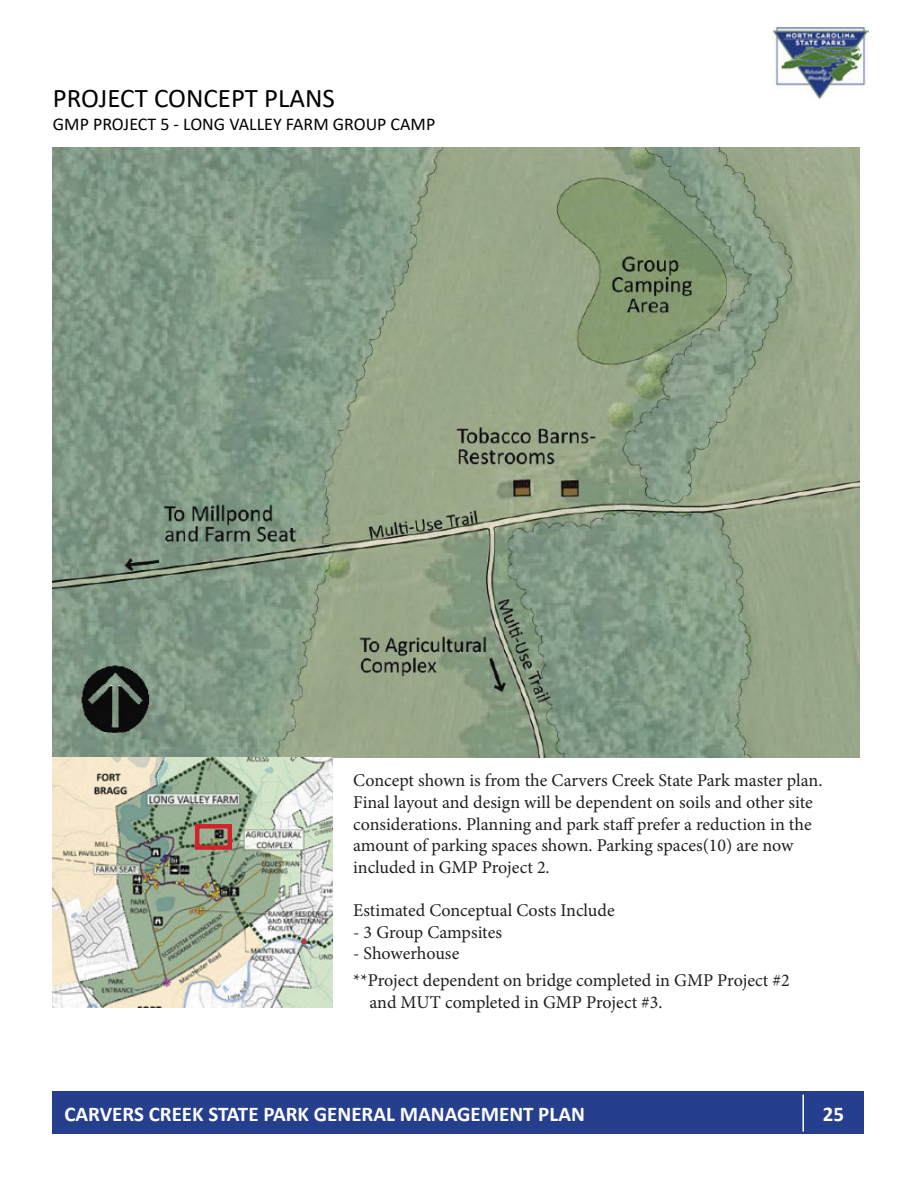
<style>
.page{position:relative;width:918px;height:1188px;background:#fff}
.page>*{position:absolute;margin:0;border:0;box-sizing:border-box;transform-origin:0 0}
.t1{font:27px "Calibri";color:#000}
.t2{font:700 21px "Calibri";color:#fff}
.t3{font:18px/21.6px "Minion Pro";letter-spacing:-.005em;color:#231f20}
.t4{font:18px "Calibri";color:#000}
</style>
<div class="page">
<img style="left:53px;top:147px;width:807px;height:610px">
<img style="left:53px;top:757px;width:280px;height:250px">
<div style="left:53px;top:1092px;width:811px;height:42px;background:#253f8e"></div>
<hr style="left:802px;top:1095px;width:2px;height:37px;background:#fff">
<img style="left:772px;top:27px;width:97px;height:72px">
<div style="left:195px;top:824px;width:37px;height:26px;border:4px solid #d1232a"></div>
<p class="t1" style="left:53px;top:79px;width:284px">PROJECT CONCEPT PLANS</p>
<p class="t4" style="left:53px;top:112px;width:384px">GMP PROJECT 5 - LONG VALLEY FARM GROUP CAMP</p>
<p class="t3" style="left:353px;top:770px;width:471px">Concept shown is from the Carvers Creek State Park master plan.<br>Final layout and design will be dependent on soils and other site considerations. Planning and park staff prefer a reduction in the amount of parking spaces shown. Parking spaces(10) are now included in GMP Project 2.</p>
<p class="t3" style="left:353px;top:900px;width:263px">Estimated Conceptual Costs Include</p>
<p class="t3" style="left:353px;top:921px;width:150px">- 3 Group Campsites</p>
<p class="t3" style="left:353px;top:943px;width:108px">- Showerhouse</p>
<p class="t3" style="left:370px;top:970px;width:422px;text-indent:-16px">**Project dependent on bridge completed in GMP Project #2 and MUT completed in GMP Project #3.</p>
<p class="t2" style="left:64px;top:1099px;width:522px">CARVERS CREEK STATE PARK GENERAL MANAGEMENT PLAN</p>
<p class="t2" style="left:823px;top:1099px;width:23px">25</p>
</div>
